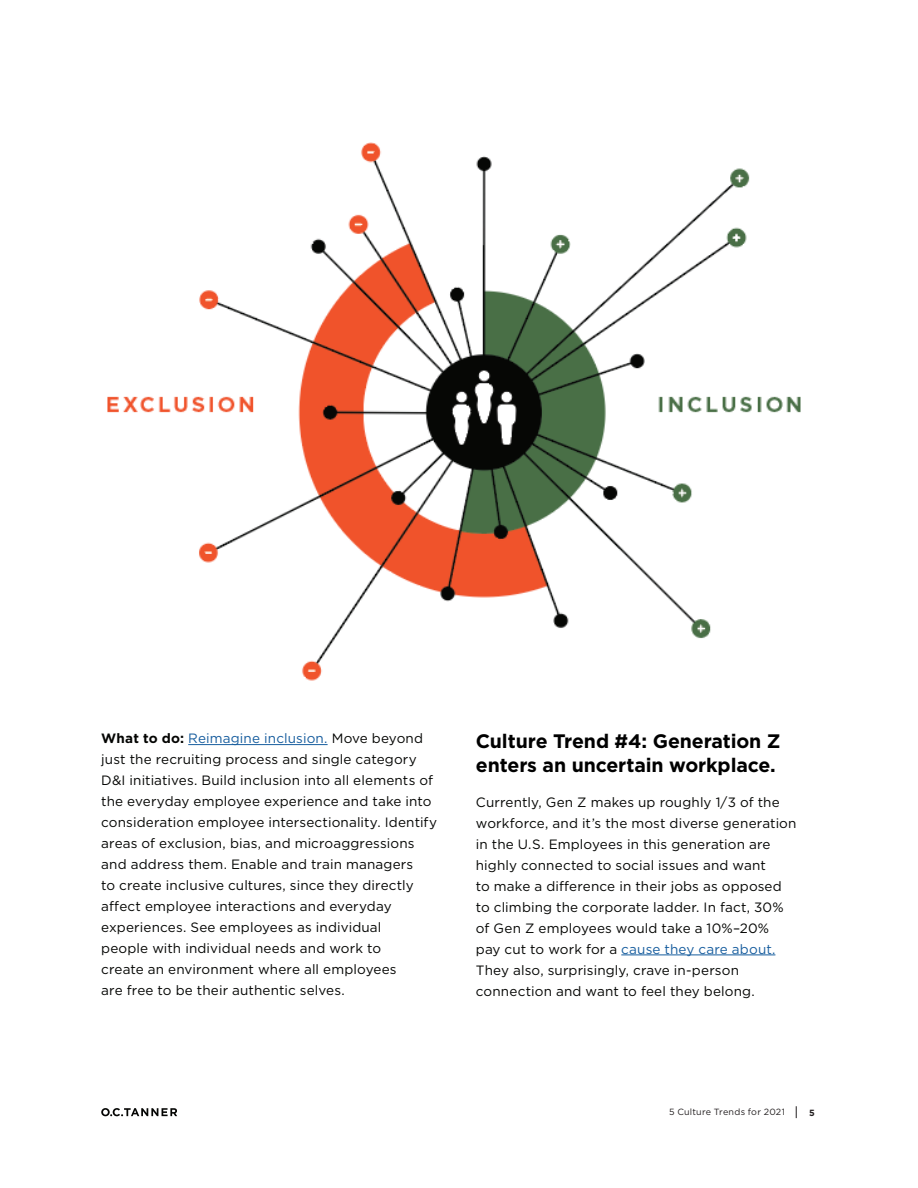
<style>
.page{position:relative;width:918px;height:1188px;background:#fff}
.page>*{position:absolute;margin:0;border:0;box-sizing:border-box;transform-origin:0 0}
.t1{font:700 19.5px/24px "Gotham";letter-spacing:-.005em;color:#000}
.t2{font:13.5px/21px "Gotham";letter-spacing:.01em;color:#040503}
.t3{font:9px "Gotham";letter-spacing:.025em;color:#231f20}
.t4{font:700 9px "Gotham";color:#231f20}
.s1{font-weight:700}
.s2{color:#175d9e}
</style>
<div class="page">
<svg style="left:796px;top:1106px;width:1px;height:12px"></svg>
<svg style="left:101px;top:1108px;width:76px;height:8px"></svg>
<hr style="left:188px;top:744px;width:140px;height:1px;background:#175d9e">
<hr style="left:621px;top:955px;width:154px;height:1px;background:#175d9e">
<img style="left:107px;top:142px;width:694px;height:539px">
<p class="t2" style="left:101px;top:728px;width:337px"><span class="s1">What to do:</span> <span class="s2">Reimagine inclusion.</span> Move beyond just the recruiting process and single category D&amp;I initiatives. Build inclusion into all elements of the everyday employee experience and take into consideration employee intersectionality. Identify areas of exclusion, bias, and microaggressions and address them. Enable and train managers<br>to create inclusive cultures, since they directly affect employee interactions and everyday experiences. See employees as individual<br>people with individual needs and work to<br>create an environment where all employees<br>are free to be their authentic selves.</p>
<h1 class="t1" style="left:476px;top:729px;width:306px">Culture Trend #4: Generation Z enters an uncertain workplace.</h1>
<p class="t2" style="left:476px;top:791px;width:322px">Currently, Gen Z makes up roughly 1/3 of the workforce, and it’s the most diverse generation in the U.S. Employees in this generation are highly connected to social issues and want<br>to make a difference in their jobs as opposed to climbing the corporate ladder. In fact, 30% of Gen Z employees would take a 10%–20% pay cut to work for a <span class="s2">cause they care about.<br></span>They also, surprisingly, crave in-person connection and want to feel they belong.</p>
<p class="t3" style="left:669px;top:1106px;width:117px">5 Culture Trends for 2021</p>
<p class="t4" style="left:809px;top:1107px;width:7px">5</p>
</div>
